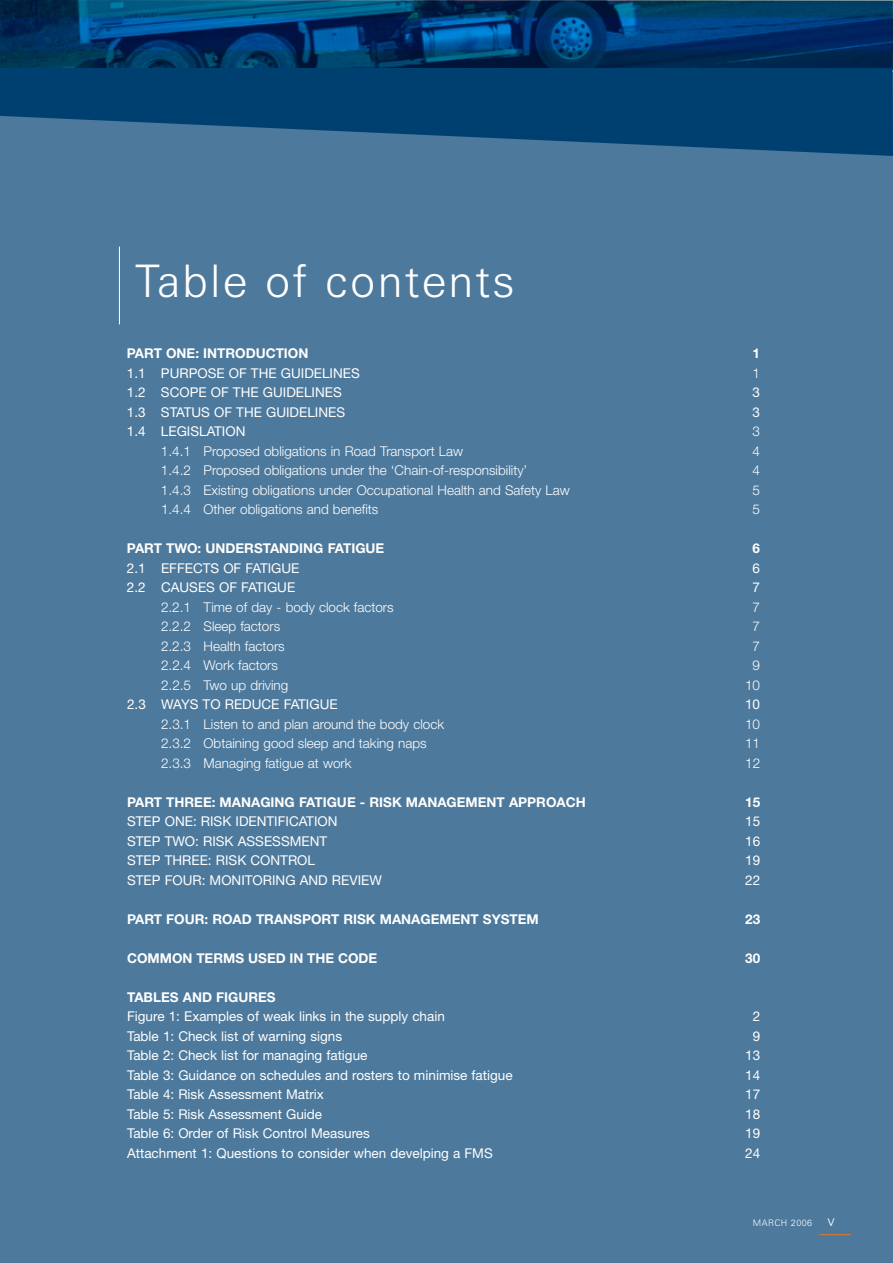
<style>
.page{position:relative;width:893px;height:1263px;background:#fff}
.page>*{position:absolute;margin:0;border:0;box-sizing:border-box;transform-origin:0 0}
.t1{font:300 45px "Zurich BT";letter-spacing:.04em;color:#fff}
.t2{font:13.5px "Helvetica Neue";color:#fff}
.t3{font:300 13.5px "Helvetica Neue";color:#fff}
.t4{font:700 13.5px "Helvetica Neue";color:#fff}
.t5{font:300 9px "Zurich BT";letter-spacing:.05em;color:#fff}
</style>
<div class="page">
<img style="left:0;top:0;width:893px;height:68px">
<div style="left:0;top:72px;width:893px;height:1191px;background:#4d799c"></div>
<svg style="left:0;top:68px;width:893px;height:88px;fill:#004071"></svg>
<svg style="left:0;top:16px;width:893px;height:36px;background:#003b77"></svg>
<hr style="left:820px;top:1234px;width:31px;height:1px;background:#f37421">
<hr style="left:119px;top:247px;width:1px;height:77px;background:#fff">
<h1 class="t1" style="left:135px;top:254px;width:381px">Table of contents</h1>
<p class="t4" style="left:127px;top:345px;width:183px">PART ONE: INTRODUCTION</p>
<p class="t4" style="left:752px;top:345px;width:9px">1</p>
<p class="t2" style="left:127px;top:365px;width:234px">1.1 PURPOSE OF THE GUIDELINES</p>
<p class="t3" style="left:752px;top:365px;width:9px">1</p>
<p class="t2" style="left:127px;top:385px;width:216px">1.2 SCOPE OF THE GUIDELINES</p>
<p class="t2" style="left:752px;top:385px;width:9px">3</p>
<p class="t2" style="left:127px;top:404px;width:220px">1.3 STATUS OF THE GUIDELINES</p>
<p class="t2" style="left:752px;top:404px;width:9px">3</p>
<p class="t2" style="left:127px;top:424px;width:120px">1.4 LEGISLATION</p>
<p class="t3" style="left:752px;top:423px;width:9px">3</p>
<p class="t3" style="left:161px;top:443px;width:304px">1.4.1 Proposed obligations in Road Transport Law</p>
<p class="t3" style="left:752px;top:443px;width:9px">4</p>
<p class="t3" style="left:161px;top:462px;width:368px">1.4.2 Proposed obligations under the ‘Chain-of-responsibility’</p>
<p class="t3" style="left:752px;top:462px;width:9px">4</p>
<p class="t3" style="left:161px;top:482px;width:410px">1.4.3 Existing obligations under Occupational Health and Safety Law</p>
<p class="t3" style="left:752px;top:482px;width:9px">5</p>
<p class="t3" style="left:161px;top:501px;width:219px">1.4.4 Other obligations and benefits</p>
<p class="t3" style="left:752px;top:501px;width:9px">5</p>
<p class="t4" style="left:127px;top:540px;width:259px">PART TWO: UNDERSTANDING FATIGUE</p>
<p class="t4" style="left:752px;top:540px;width:9px">6</p>
<p class="t2" style="left:127px;top:560px;width:174px">2.1 EFFECTS OF FATIGUE</p>
<p class="t2" style="left:752px;top:560px;width:9px">6</p>
<p class="t2" style="left:127px;top:579px;width:170px">2.2 CAUSES OF FATIGUE</p>
<p class="t2" style="left:752px;top:579px;width:9px">7</p>
<p class="t3" style="left:161px;top:599px;width:234px">2.2.1 Time of day - body clock factors</p>
<p class="t3" style="left:753px;top:599px;width:9px">7</p>
<p class="t3" style="left:161px;top:618px;width:121px">2.2.2 Sleep factors</p>
<p class="t3" style="left:753px;top:618px;width:9px">7</p>
<p class="t3" style="left:161px;top:638px;width:125px">2.2.3 Health factors</p>
<p class="t3" style="left:753px;top:638px;width:9px">7</p>
<p class="t3" style="left:161px;top:657px;width:118px">2.2.4 Work factors</p>
<p class="t3" style="left:753px;top:657px;width:9px">9</p>
<p class="t3" style="left:161px;top:677px;width:129px">2.2.5 Two up driving</p>
<p class="t3" style="left:745px;top:677px;width:17px">10</p>
<p class="t2" style="left:127px;top:696px;width:212px">2.3 WAYS TO REDUCE FATIGUE</p>
<p class="t2" style="left:745px;top:696px;width:17px">10</p>
<p class="t3" style="left:161px;top:716px;width:284px">2.3.1 Listen to and plan around the body clock</p>
<p class="t3" style="left:745px;top:716px;width:17px">10</p>
<p class="t3" style="left:161px;top:735px;width:267px">2.3.2 Obtaining good sleep and taking naps</p>
<p class="t3" style="left:745px;top:735px;width:17px">11</p>
<p class="t3" style="left:161px;top:755px;width:192px">2.3.3 Managing fatigue at work</p>
<p class="t3" style="left:745px;top:755px;width:17px">12</p>
<p class="t4" style="left:127px;top:794px;width:460px">PART THREE: MANAGING FATIGUE - RISK MANAGEMENT APPROACH</p>
<p class="t4" style="left:745px;top:794px;width:17px">15</p>
<p class="t2" style="left:127px;top:813px;width:212px">STEP ONE: RISK IDENTIFICATION</p>
<p class="t2" style="left:745px;top:813px;width:17px">15</p>
<p class="t2" style="left:127px;top:833px;width:202px">STEP TWO: RISK ASSESSMENT</p>
<p class="t2" style="left:745px;top:833px;width:17px">16</p>
<p class="t2" style="left:127px;top:852px;width:189px">STEP THREE: RISK CONTROL</p>
<p class="t2" style="left:745px;top:852px;width:17px">19</p>
<p class="t2" style="left:127px;top:872px;width:256px">STEP FOUR: MONITORING AND REVIEW</p>
<p class="t2" style="left:745px;top:872px;width:17px">22</p>
<p class="t4" style="left:127px;top:911px;width:413px">PART FOUR: ROAD TRANSPORT RISK MANAGEMENT SYSTEM</p>
<p class="t4" style="left:745px;top:911px;width:17px">23</p>
<p class="t4" style="left:127px;top:950px;width:252px">COMMON TERMS USED IN THE CODE</p>
<p class="t4" style="left:745px;top:950px;width:17px">30</p>
<p class="t4" style="left:127px;top:989px;width:150px">TABLES AND FIGURES</p>
<p class="t2" style="left:127px;top:1008px;width:319px">Figure 1: Examples of weak links in the supply chain</p>
<p class="t2" style="left:753px;top:1008px;width:9px">2</p>
<p class="t2" style="left:127px;top:1028px;width:217px">Table 1: Check list of warning signs</p>
<p class="t2" style="left:753px;top:1028px;width:9px">9</p>
<p class="t2" style="left:127px;top:1047px;width:242px">Table 2: Check list for managing fatigue</p>
<p class="t2" style="left:745px;top:1047px;width:17px">13</p>
<p class="t2" style="left:127px;top:1067px;width:387px">Table 3: Guidance on schedules and rosters to minimise fatigue</p>
<p class="t2" style="left:745px;top:1067px;width:17px">14</p>
<p class="t2" style="left:127px;top:1086px;width:198px">Table 4: Risk Assessment Matrix</p>
<p class="t2" style="left:745px;top:1086px;width:17px">17</p>
<p class="t2" style="left:127px;top:1106px;width:197px">Table 5: Risk Assessment Guide</p>
<p class="t2" style="left:745px;top:1106px;width:17px">18</p>
<p class="t2" style="left:127px;top:1125px;width:244px">Table 6: Order of Risk Control Measures</p>
<p class="t2" style="left:745px;top:1125px;width:17px">19</p>
<p class="t2" style="left:127px;top:1145px;width:367px">Attachment 1: Questions to consider when develping a FMS</p>
<p class="t2" style="left:745px;top:1145px;width:17px">24</p>
<p class="t5" style="left:753px;top:1217px;width:61px">MAR CH 2006</p>
</div>
